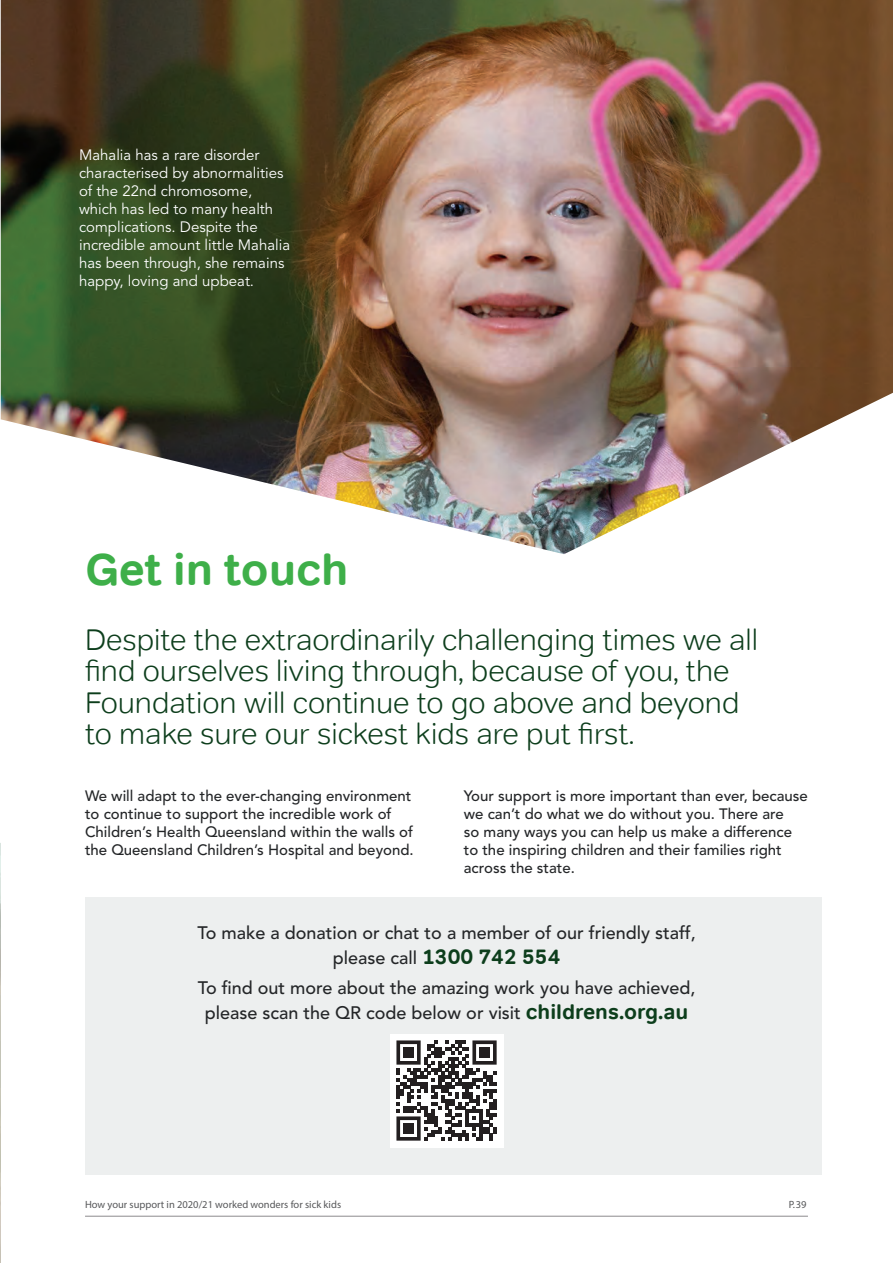
<style>
.page{position:relative;width:893px;height:1263px;background:#fff}
.page>*{position:absolute;margin:0;border:0;box-sizing:border-box;transform-origin:0 0}
.t1{font:700 45px "Tondo";color:#3eaf49}
.t2{font:300 30px/31.5px "Tondo";color:#0d3e1c}
.t3{font:500 18px/25.2px "Avenir LT Std";color:#242628;text-align:center}
.t4{font:500 15px/18px "Avenir LT Std";color:#242628}
.t5{font:15px/18px "Avenir LT Std";color:#fff}
.t6{font:10.5px "Myriad Pro";color:#57585a}
.s1{font-family:"Tondo";font-weight:700;font-size:21px;color:#0d3e1c}
</style>
<div class="page">
<div style="left:85px;top:897px;width:737px;height:278px;background:#edefef"></div>
<div style="left:390px;top:1033px;width:114px;height:114px;background:#fff"></div>
<svg style="left:396px;top:1040px;width:101px;height:100px"></svg>
<div style="left:403px;top:1047px;width:11px;height:11px;background:#231f20"></div>
<div style="left:479px;top:1047px;width:11px;height:11px;background:#231f20"></div>
<div style="left:403px;top:1123px;width:11px;height:11px;background:#231f20"></div>
<img style="left:1px;top:0;width:892px;height:554px">
<img style="left:0;top:843px;width:1px;height:420px">
<hr style="left:85px;top:1216px;width:723px;height:1px;background:#8c8b8e">
<p class="t5" style="left:79px;top:146px;width:213px">Mahalia has a rare disorder characterised by abnormalities of the 22nd chromosome, which has led to many health complications. Despite the incredible amount little Mahalia has been through, she remains happy, loving and upbeat.</p>
<h1 class="t1" style="left:85px;top:542px;width:265px">Get in touch</h1>
<h2 class="t2" style="left:85px;top:624px;width:674px">Despite the extraordinarily challenging times we all find ourselves living through, because of you, the Foundation will continue to go above and beyond to make sure our sickest kids are put first.</h2>
<p class="t4" style="left:85px;top:787px;width:330px">We will adapt to the ever-changing environment to continue to support the incredible work of Children’s Health Queensland within the walls of the Queensland Children’s Hospital and beyond.</p>
<p class="t4" style="left:464px;top:787px;width:346px">Your support is more important than ever, because we can’t do what we do without you. There are<br>so many ways you can help us make a difference to the inspiring children and their families right across the state.</p>
<p class="t3" style="left:197px;top:920px;width:500px">To make a donation or chat to a member of our friendly staff, please call <span class="s1">1300 742 554</span></p>
<p class="t3" style="left:198px;top:976px;width:499px">To find out more about the amazing work you have achieved, please scan the QR code below or visit <span class="s1">childrens.org.au</span></p>
<p class="t6" style="left:85px;top:1197px;width:258px">How your support in 2020/21 worked wonders for sick kids</p>
<p class="t6" style="left:789px;top:1197px;width:19px">P.39</p>
</div>
